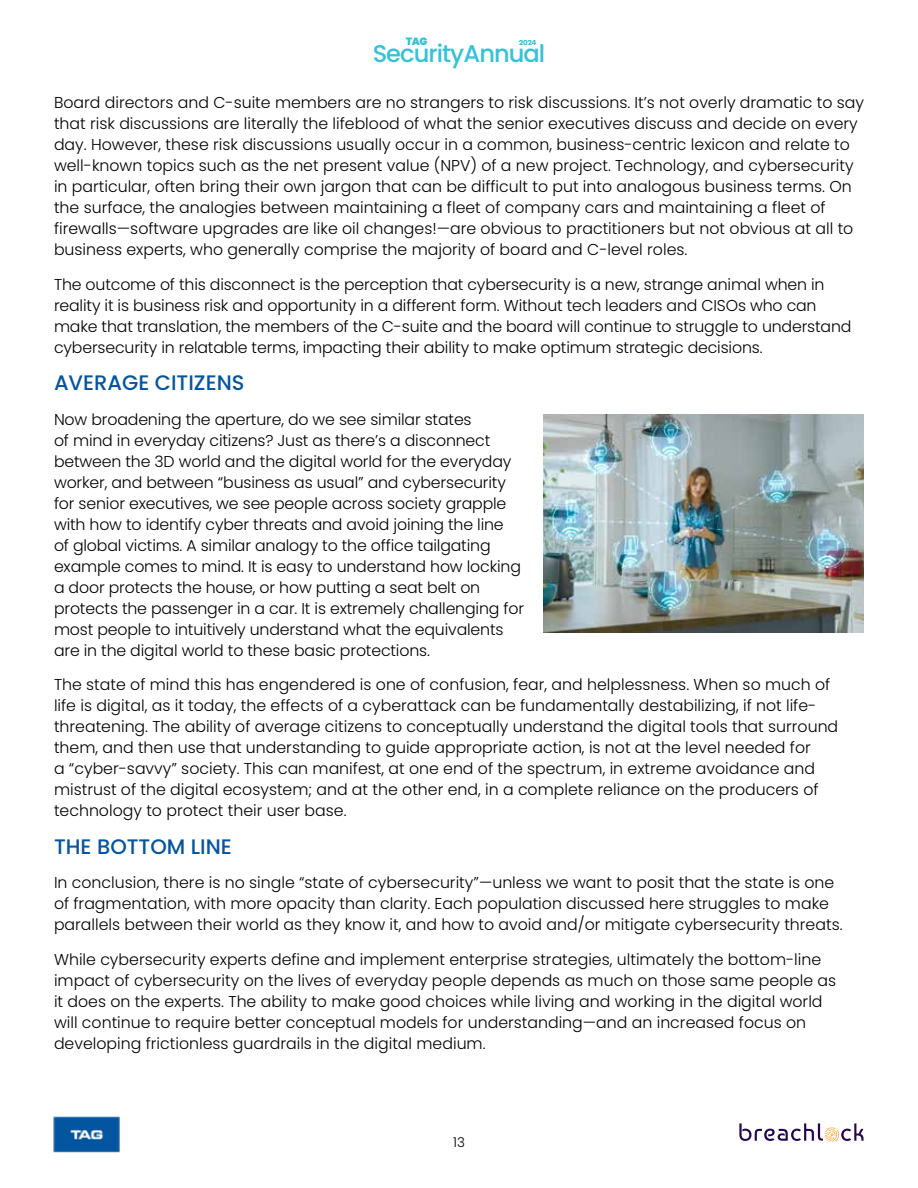
<style>
.page{position:relative;width:918px;height:1188px;background:#fff}
.page>*{position:absolute;margin:0;border:0;box-sizing:border-box;transform-origin:0 0}
.t1{font:500 24.15px "Poppins";letter-spacing:-.04em;color:#33c2d7}
.t2{font:500 21px "Poppins";color:#04549f}
.t3{font:300 15.75px/21px "Poppins";color:#000}
.t4{font:300 13.5px "Poppins";color:#000}
.t5{font:900 10.5px "Poppins";color:#33c2d7}
.t6{font:700 6.6px "Futura";color:#33c2d7}
</style>
<div class="page">
<img style="left:53px;top:1116px;width:67px;height:37px">
<svg style="left:739px;top:1123px;width:125px;height:19px"></svg>
<img style="left:544px;top:415px;width:320px;height:218px">
<p class="t5" style="left:406px;top:35px;width:23px">TAG</p>
<p class="t6" style="left:519px;top:38px;width:19px">2024</p>
<h1 class="t1" style="left:373px;top:39px;width:174px">Security Annual</h1>
<p class="t3" style="left:54px;top:92px;width:812px">Board directors and C-suite members are no strangers to risk discussions. It’s not overly dramatic to say that risk discussions are literally the lifeblood of what the senior executives discuss and decide on every day. However, these risk discussions usually occur in a common, business-centric lexicon and relate to well-known topics such as the net present value (NPV) of a new project. Technology, and cybersecurity in particular, often bring their own jargon that can be difficult to put into analogous business terms. On the surface, the analogies between maintaining a fleet of company cars and maintaining a fleet of firewalls—software upgrades are like oil changes!—are obvious to practitioners but not obvious at all to business experts, who generally comprise the majority of board and C-level roles.</p>
<p class="t3" style="left:54px;top:274px;width:799px">The outcome of this disconnect is the perception that cybersecurity is a new, strange animal when in reality it is business risk and opportunity in a different form. Without tech leaders and CISOs who can make that translation, the members of the C-suite and the board will continue to struggle to understand cybersecurity in relatable terms, impacting their ability to make optimum strategic decisions.</p>
<h2 class="t2" style="left:54px;top:371px;width:192px">AVERAGE CITIZENS</h2>
<p class="t3" style="left:54px;top:409px;width:472px">Now broadening the aperture, do we see similar states<br>of mind in everyday citizens? Just as there’s a disconnect between the 3D world and the digital world for the everyday worker, and between “business as usual” and cybersecurity for senior executives, we see people across society grapple with how to identify cyber threats and avoid joining the line<br>of global victims. A similar analogy to the office tailgating example comes to mind. It is easy to understand how locking a door protects the house, or how putting a seat belt on protects the passenger in a car. It is extremely challenging for most people to intuitively understand what the equivalents are in the digital world to these basic protections.</p>
<p class="t3" style="left:54px;top:674px;width:786px">The state of mind this has engendered is one of confusion, fear, and helplessness. When so much of life is digital, as it today, the effects of a cyberattack can be fundamentally destabilizing, if not life&shy;threatening. The ability of average citizens to conceptually understand the digital tools that surround them, and then use that understanding to guide appropriate action, is not at the level needed for<br>a “cyber-savvy” society. This can manifest, at one end of the spectrum, in extreme avoidance and mistrust of the digital ecosystem; and at the other end, in a complete reliance on the producers of technology to protect their user base.</p>
<h2 class="t2" style="left:54px;top:834px;width:179px">THE BOTTOM LINE</h2>
<p class="t3" style="left:54px;top:872px;width:790px">In conclusion, there is no single “state of cybersecurity”—unless we want to posit that the state is one of fragmentation, with more opacity than clarity. Each population discussed here struggles to make parallels between their world as they know it, and how to avoid and/or mitigate cybersecurity threats.</p>
<p class="t3" style="left:54px;top:949px;width:784px">While cybersecurity experts define and implement enterprise strategies, ultimately the bottom-line impact of cybersecurity on the lives of everyday people depends as much on those same people as it does on the experts. The ability to make good choices while living and working in the digital world will continue to require better conceptual models for understanding—and an increased focus on developing frictionless guardrails in the digital medium.</p>
<p class="t4" style="left:453px;top:1134px;width:13px">13</p>
</div>
